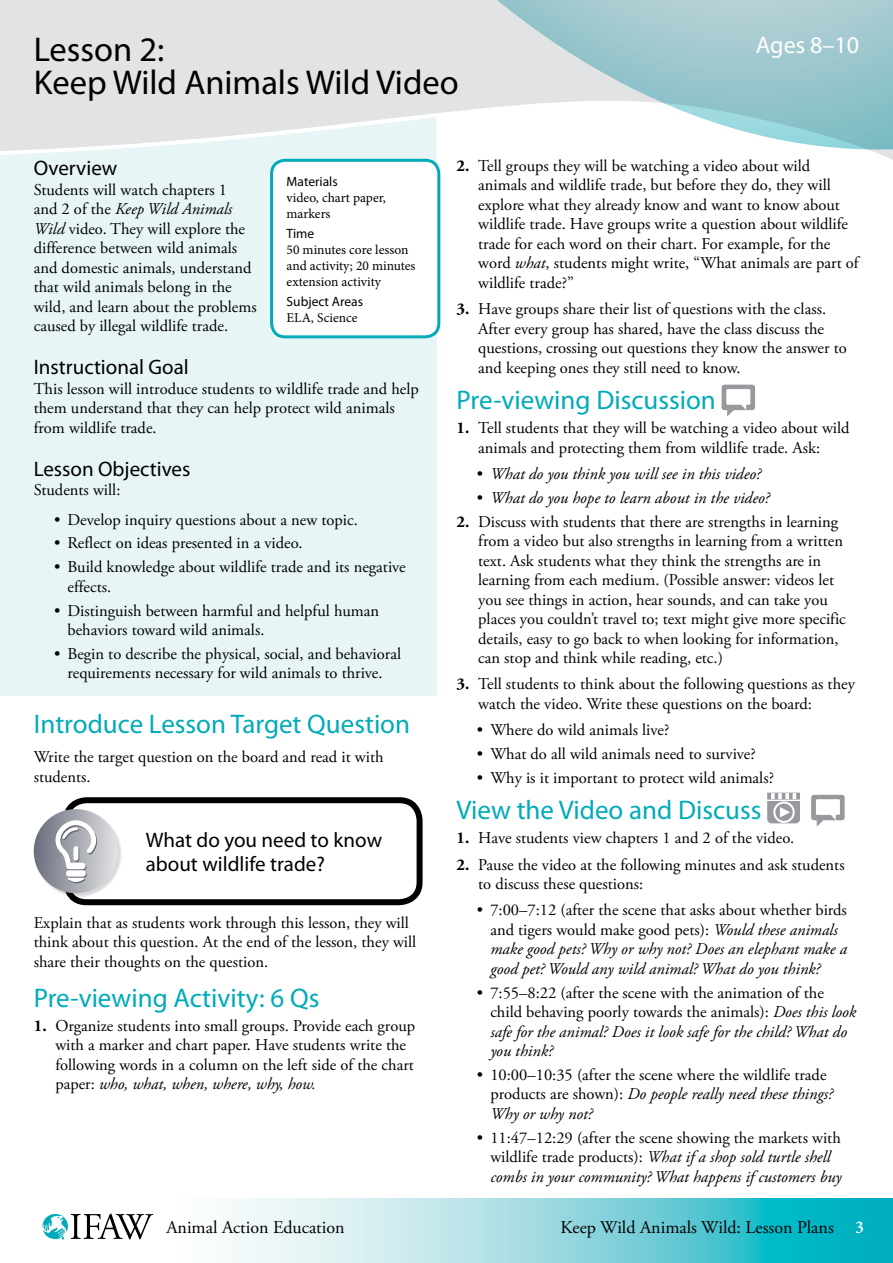
<style>
.page{position:relative;width:893px;height:1263px;background:#fff}
.page>*{position:absolute;margin:0;border:0;box-sizing:border-box;transform-origin:0 0}
.t1{font:34.5px/33px "Myriad Pro";color:#000}
.t2{font:27px "Myriad Pro";color:#00abb9}
.t3{font:24px "Myriad Pro";color:#fff}
.t4{font:21px/24px "Myriad Pro";color:#000}
.t5{font:18px "Adobe Garamond Pro";color:#000}
.t6{font:16.5px/19.5px "Adobe Garamond Pro";color:#000}
.t7{font:italic 16.5px/19.5px "Adobe Garamond Pro";color:#000}
.t8{font:13.5px/16.2px "Minion Pro";color:#000}
.t9{font:13.5px "Myriad Pro";color:#000}
.s1{font-style:italic}
.s2{font-weight:700}
.s3{font-style:normal}
.s4{font-family:"Minion Pro";font-weight:600;color:#fff}
</style>
<div class="page">
<svg style="left:0;top:0;width:893px;height:221px"></svg>
<svg style="left:54px;top:1198px;width:839px;height:65px"></svg>
<svg style="left:42px;top:1213px;width:111px;height:26px"></svg>
<div style="left:0;top:162px;width:436px;height:534px;background:#e8f5f6"></div>
<svg style="left:722px;top:385px;width:33px;height:31px"></svg>
<svg style="left:767px;top:793px;width:33px;height:30px"></svg>
<svg style="left:811px;top:795px;width:34px;height:32px"></svg>
<div style="left:272px;top:160px;width:167px;height:177px;background:#fff;border-radius:14px"></div>
<div style="left:270px;top:159px;width:170px;height:179px;border:3px solid #00abb9;border-radius:14px"></div>
<div style="left:63px;top:797px;width:360px;height:108px;border:6px solid #000;border-radius:20px"></div>
<div style="left:34px;top:809px;width:88px;height:88px;background:#000;opacity:.16"></div>
<div style="left:34px;top:809px;width:84px;height:84px;background:linear-gradient(to right,#6b6e7d,#e1e2e4);border-radius:42px"></div>
<div style="left:67px;top:871px;width:20px;height:7px;background:#656878;border-radius:3px"></div>
<svg style="left:64px;top:878px;width:25px;height:5px"></svg>
<div style="left:66px;top:870px;width:20px;height:7px;background:#fefefe;border-radius:3px"></div>
<svg style="left:53px;top:820px;width:47px;height:50px"></svg>
<h1 class="t1" style="left:34px;top:33px;width:426px">Lesson 2:<br>Keep Wild Animals Wild Video</h1>
<h3 class="t3" style="left:756px;top:30px;width:105px">Ages 8–10</h3>
<p class="t4" style="left:34px;top:156px;width:85px">Overview</p>
<p class="t6" style="left:34px;top:181px;width:224px">Students will watch chapters 1<br>and 2 of the <span class="s1">Keep Wild Animals<br>Wild</span> video. They will explore the difference between wild animals and domestic animals, understand that wild animals belong in the wild, and learn about the problems caused by illegal wildlife trade.</p>
<p class="t4" style="left:34px;top:355px;width:157px">Instructional Goal</p>
<p class="t6" style="left:34px;top:379px;width:387px">This lesson will introduce students to wildlife trade and help them understand that they can help protect wild animals from wildlife trade.</p>
<p class="t4" style="left:34px;top:456px;width:158px">Lesson Objectives</p>
<p class="t6" style="left:34px;top:481px;width:88px">Students will:</p>
<p class="t6" style="left:54px;top:510px;width:305px">• Develop inquiry questions about a new topic.</p>
<p class="t6" style="left:54px;top:534px;width:250px">• Reflect on ideas presented in a video.</p>
<p class="t6" style="left:67px;top:558px;width:340px;text-indent:-13px">• Build knowledge about wildlife trade and its negative effects.</p>
<p class="t6" style="left:67px;top:601px;width:313px;text-indent:-13px">• Distinguish between harmful and helpful human behaviors toward wild animals.</p>
<p class="t6" style="left:54px;top:644px;width:349px;text-align:center">• Begin to describe the physical, social, and behavioral requirements necessary for wild animals to thrive.</p>
<h2 class="t2" style="left:34px;top:707px;width:378px">Introduce Lesson Target Question</h2>
<p class="t6" style="left:34px;top:748px;width:351px">Write the target question on the board and read it with students.</p>
<p class="t9" style="left:287px;top:173px;width:53px">Materials</p>
<p class="t8" style="left:287px;top:190px;width:101px">video, chart paper, markers</p>
<p class="t9" style="left:287px;top:225px;width:29px">Time</p>
<p class="t8" style="left:287px;top:242px;width:130px">50 minutes core lesson and activity; 20 minutes extension activity</p>
<p class="t9" style="left:287px;top:293px;width:78px">Subject Areas</p>
<p class="t8" style="left:287px;top:309px;width:72px">ELA, Science</p>
<p class="t4" style="left:146px;top:828px;width:238px">What do you need to know about wildlife trade?</p>
<p class="t6" style="left:34px;top:913px;width:384px">Explain that as students work through this lesson, they will think about this question. At the end of the lesson, they will share their thoughts on the question.</p>
<h2 class="t2" style="left:34px;top:981px;width:287px">Pre-viewing Activity: 6 Qs</h2>
<p class="t6" style="left:55px;top:1016px;width:361px;text-indent:-22px"><span class="s2">1.</span> Organize students into small groups. Provide each group with a marker and chart paper. Have students write the following words in a column on the left side of the chart paper: <span class="s1">who, what, when, where, why, how.</span></p>
<p class="t6" style="left:478px;top:156px;width:382px;text-indent:-22px"><span class="s2">2.</span> Tell groups they will be watching a video about wild animals and wildlife trade, but before they do, they will explore what they already know and want to know about wildlife trade. Have groups write a question about wildlife trade for each word on their chart. For example, for the word <span class="s1">what</span>, students might write, “What animals are part of wildlife trade?”</p>
<p class="t6" style="left:478px;top:300px;width:370px;text-indent:-22px"><span class="s2">3.</span> Have groups share their list of questions with the class.<br>After every group has shared, have the class discuss the questions, crossing out questions they know the answer to and keeping ones they still need to know.</p>
<h2 class="t2" style="left:457px;top:384px;width:261px">Pre-viewing Discussion</h2>
<p class="t6" style="left:457px;top:419px;width:394px;text-align:center"><span class="s2">1.</span> Tell students that they will be watching a video about wild animals and protecting them from wildlife trade. Ask:</p>
<p class="t7" style="left:477px;top:464px;width:286px"><span class="s3">•</span> What do you think you will see in this video?</p>
<p class="t7" style="left:477px;top:488px;width:294px"><span class="s3">•</span> What do you hope to learn about in the video?</p>
<p class="t6" style="left:478px;top:512px;width:369px;text-indent:-22px"><span class="s2">2.</span> Discuss with students that there are strengths in learning from a video but also strengths in learning from a written text. Ask students what they think the strengths are in learning from each medium. (Possible answer: videos let you see things in action, hear sounds, and can take you places you couldn’t travel to; text might give more specific details, easy to go back to when looking for information, can stop and think while reading, etc.)</p>
<p class="t6" style="left:478px;top:675px;width:378px;text-indent:-22px"><span class="s2">3.</span> Tell students to think about the following questions as they watch the video. Write these questions on the board:</p>
<p class="t6" style="left:477px;top:721px;width:194px">• Where do wild animals live?</p>
<p class="t6" style="left:477px;top:744px;width:280px">• What do all wild animals need to survive?</p>
<p class="t6" style="left:477px;top:768px;width:299px">• Why is it important to protect wild animals?</p>
<h2 class="t2" style="left:457px;top:794px;width:306px">View the Video and Discuss</h2>
<p class="t6" style="left:457px;top:829px;width:339px"><span class="s2">1.</span> Have students view chapters 1 and 2 of the video.</p>
<p class="t6" style="left:478px;top:855px;width:368px;text-indent:-22px"><span class="s2">2.</span> Pause the video at the following minutes and ask students to discuss these questions:</p>
<p class="t7" style="left:490px;top:901px;width:358px;text-indent:-13px"><span class="s3">• 7:00–7:12 (after the scene that asks about whether birds and tigers would make good pets):</span> Would these animals make good pets? Why or why not? Does an elephant make a good pet? Would any wild animal? What do you think?</p>
<p class="t6" style="left:490px;top:983px;width:367px;text-indent:-13px">• 7:55–8:22 (after the scene with the animation of the child behaving poorly towards the animals): <span class="s1">Does this look safe for the animal? Does it look safe for the child? What do you think?</span></p>
<p class="t6" style="left:490px;top:1065px;width:344px;text-indent:-13px">• 10:00–10:35 (after the scene where the wildlife trade products are shown): <span class="s1">Do people really need these things?<br>Why or why not?</span></p>
<p class="t7" style="left:490px;top:1128px;width:353px;text-indent:-13px"><span class="s3">• 11:47–12:29 (after the scene showing the markets with wildlife trade products):</span> What if a shop sold turtle shell combs in your community? What happens if customers buy</p>
<p class="t5" style="left:166px;top:1216px;width:180px">Animal Action Education</p>
<p class="t5" style="left:561px;top:1216px;width:305px">Keep Wild Animals Wild: Lesson Plans <span class="s4">3</span></p>
</div>
